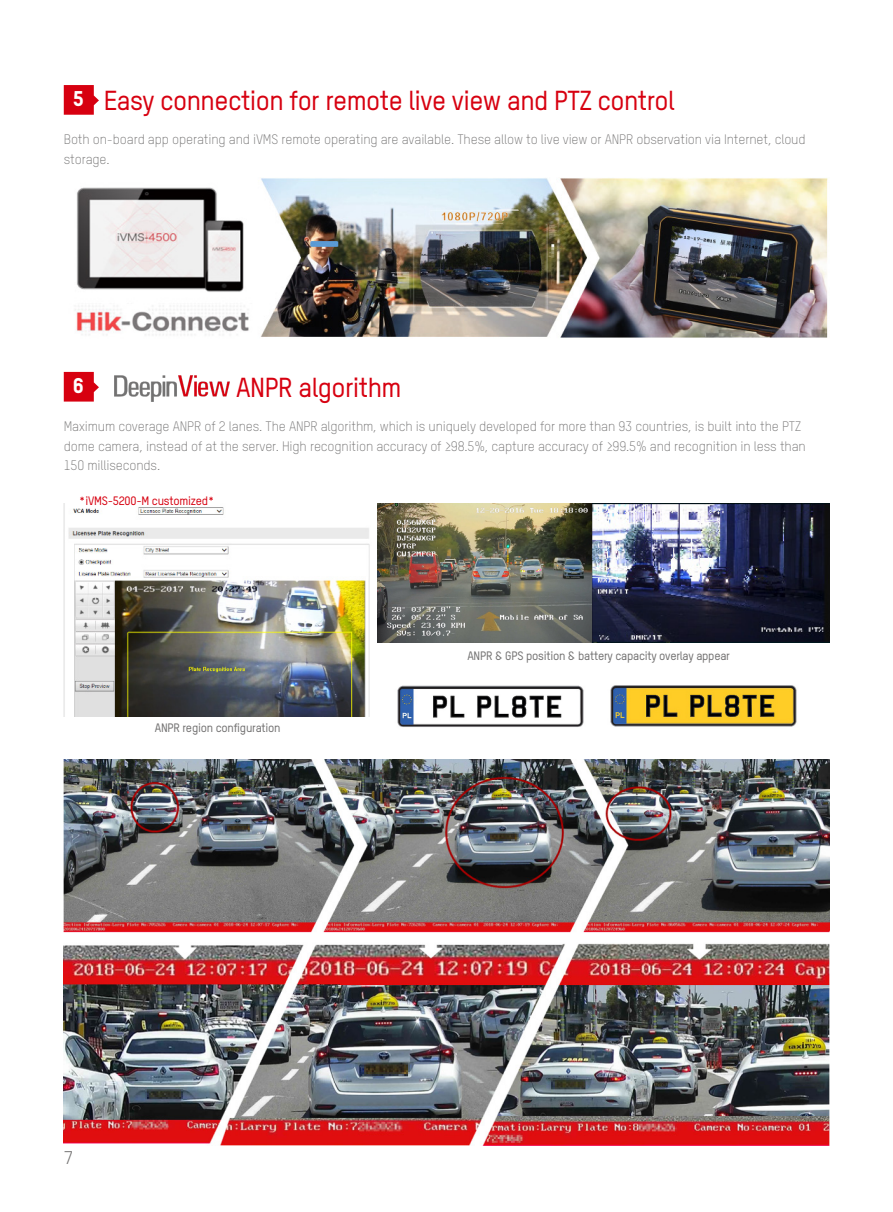
<style>
.page{position:relative;width:893px;height:1212px;background:#fff}
.page>*{position:absolute;margin:0;border:0;box-sizing:border-box;transform-origin:0 0}
.t1{font:500 27px "TSTARPRO";letter-spacing:-.02em;color:#d70010}
.t2{font:800 21px "TSTARPRO";color:#fff}
.t3{font:18px "TSTARPRO";color:#727171}
.t4{font:300 13.5px/19.5px "TSTARPRO";letter-spacing:-.01em;color:#727171}
.t5{font:500 12px "TSTARPRO";letter-spacing:-.02em;color:#727171}
.t6{font:500 12px "TSTARPRO";letter-spacing:-.02em;color:#d70010}
</style>
<div class="page">
<svg style="left:64px;top:85px;width:35px;height:30px"></svg>
<svg style="left:64px;top:372px;width:35px;height:30px"></svg>
<img style="left:75px;top:178px;width:753px;height:160px">
<img style="left:64px;top:503px;width:306px;height:213px">
<img style="left:377px;top:504px;width:452px;height:138px">
<img style="left:397px;top:685px;width:187px;height:42px">
<img style="left:610px;top:685px;width:187px;height:42px">
<img style="left:63px;top:760px;width:766px;height:385px">
<img style="left:114px;top:375px;width:116px;height:26px">
<h2 class="t2" style="left:73px;top:84px;width:12px">5</h2>
<h1 class="t1" style="left:104px;top:82px;width:572px">Easy connection for remote live view and PTZ control</h1>
<p class="t4" style="left:64px;top:129px;width:743px">Both on-board app operating and iVMS remote operating are available. These allow to live view or ANPR observation via Internet, cloud storage.</p>
<h2 class="t2" style="left:73px;top:371px;width:12px">6</h2>
<h1 class="t1" style="left:236px;top:369px;width:167px">ANPR algorithm</h1>
<p class="t4" style="left:64px;top:416px;width:744px">Maximum coverage ANPR of 2 lanes. The ANPR algorithm, which is uniquely developed for more than 93 countries, is built into the PTZ dome camera, instead of at the server. High recognition accuracy of ≥98.5%, capture accuracy of ≥99.5% and recognition in less than<br>150 milliseconds.</p>
<p class="t6" style="left:79px;top:492px;width:137px">*iVMS-5200-M customized*</p>
<p class="t5" style="left:155px;top:720px;width:127px">ANPR region configuration</p>
<h3 class="t3" style="left:64px;top:1145px;width:11px">7</h3>
<p class="t5" style="left:467px;top:648px;width:264px">ANPR &amp; GPS position &amp; battery capacity overlay appear</p>
</div>
